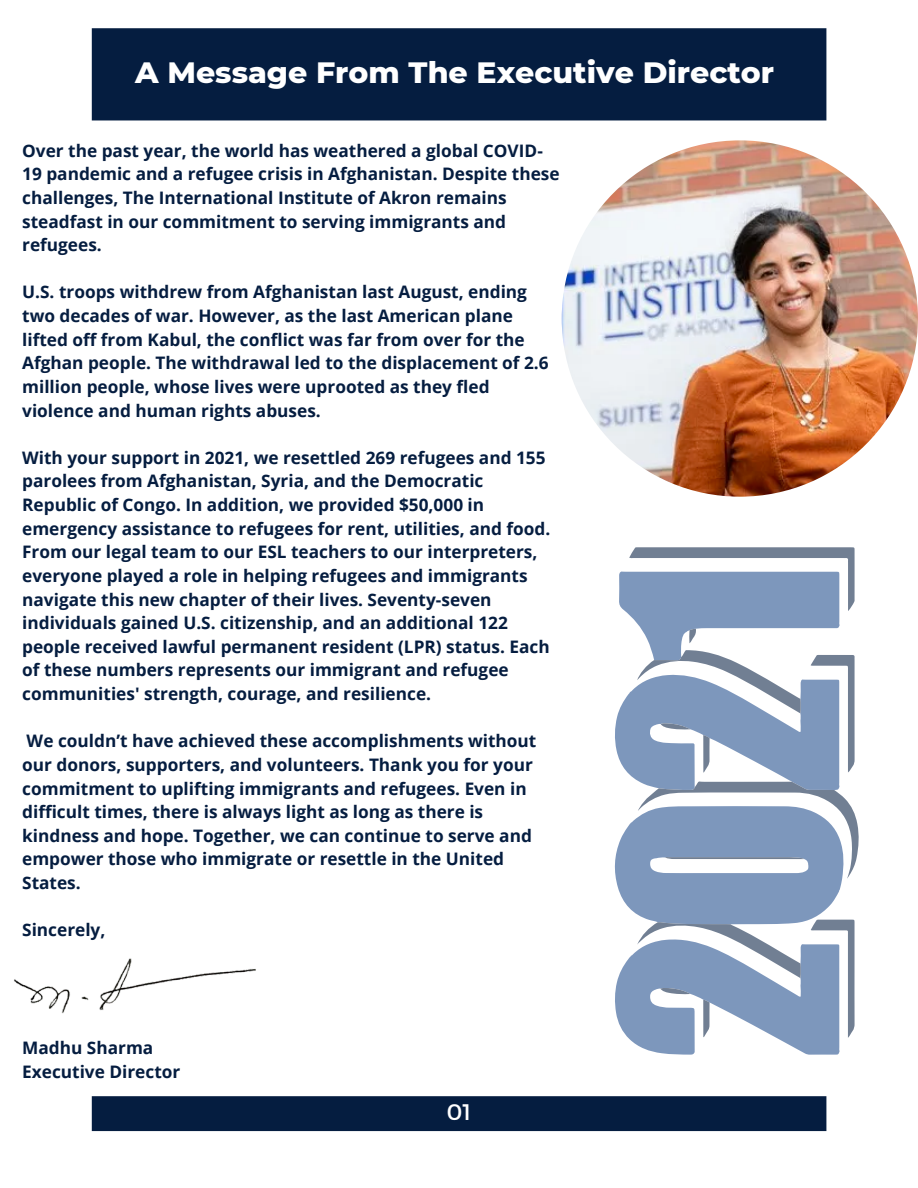
<style>
.page{position:relative;width:918px;height:1188px;background:#fff}
.page>*{position:absolute;margin:0;border:0;box-sizing:border-box;transform-origin:0 0}
.t1{font:800 30px "Montserrat";color:#fff}
.t2{font:22.5px "Montserrat";color:#fff}
.t3{font:700 17.25px/23.7px "Open Sans";color:#051d40}
</style>
<div class="page">
<div style="left:92px;top:28px;width:734px;height:92px;background:#051d40"></div>
<div style="left:92px;top:1096px;width:734px;height:35px;background:#051d40"></div>
<svg style="left:615px;top:547px;width:244px;height:508px"></svg>
<img style="left:562px;top:140px;width:356px;height:357px;border-radius:50%">
<img style="left:14px;top:958px;width:242px;height:56px">
<h1 class="t1" style="left:135px;top:54px;width:640px">A Message From The Executive Director</h1>
<p class="t3" style="left:22px;top:138px;width:539px">Over the past year, the world has weathered a global COVID-19 pandemic and a refugee crisis in Afghanistan. Despite these challenges, The International Institute of Akron remains steadfast in our commitment to serving immigrants and refugees.</p>
<p class="t3" style="left:22px;top:280px;width:528px">U.S. troops withdrew from Afghanistan last August, ending two decades of war. However, as the last American plane lifted off from Kabul, the conflict was far from over for the Afghan people. The withdrawal led to the displacement of 2.6 million people, whose lives were uprooted as they fled violence and human rights abuses.</p>
<p class="t3" style="left:22px;top:445px;width:530px">With your support in 2021, we resettled 269 refugees and 155 parolees from Afghanistan, Syria, and the Democratic Republic of Congo. In addition, we provided $50,000 in emergency assistance to refugees for rent, utilities, and food.<br>From our legal team to our ESL teachers to our interpreters, everyone played a role in helping refugees and immigrants navigate this new chapter of their lives. Seventy-seven individuals gained U.S. citizenship, and an additional 122 people received lawful permanent resident (LPR) status. Each of these numbers represents our immigrant and refugee communities' strength, courage, and resilience.</p>
<p class="t3" style="left:22px;top:729px;width:516px">We couldn’t have achieved these accomplishments without our donors, supporters, and volunteers. Thank you for your commitment to uplifting immigrants and refugees. Even in difficult times, there is always light as long as there is kindness and hope. Together, we can continue to serve and empower those who immigrate or resettle in the United States.</p>
<p class="t3" style="left:22px;top:918px;width:85px">Sincerely,</p>
<p class="t3" style="left:22px;top:1036px;width:160px">Madhu Sharma<br>Executive Director</p>
<h2 class="t2" style="left:447px;top:1097px;width:26px">01</h2>
</div>
